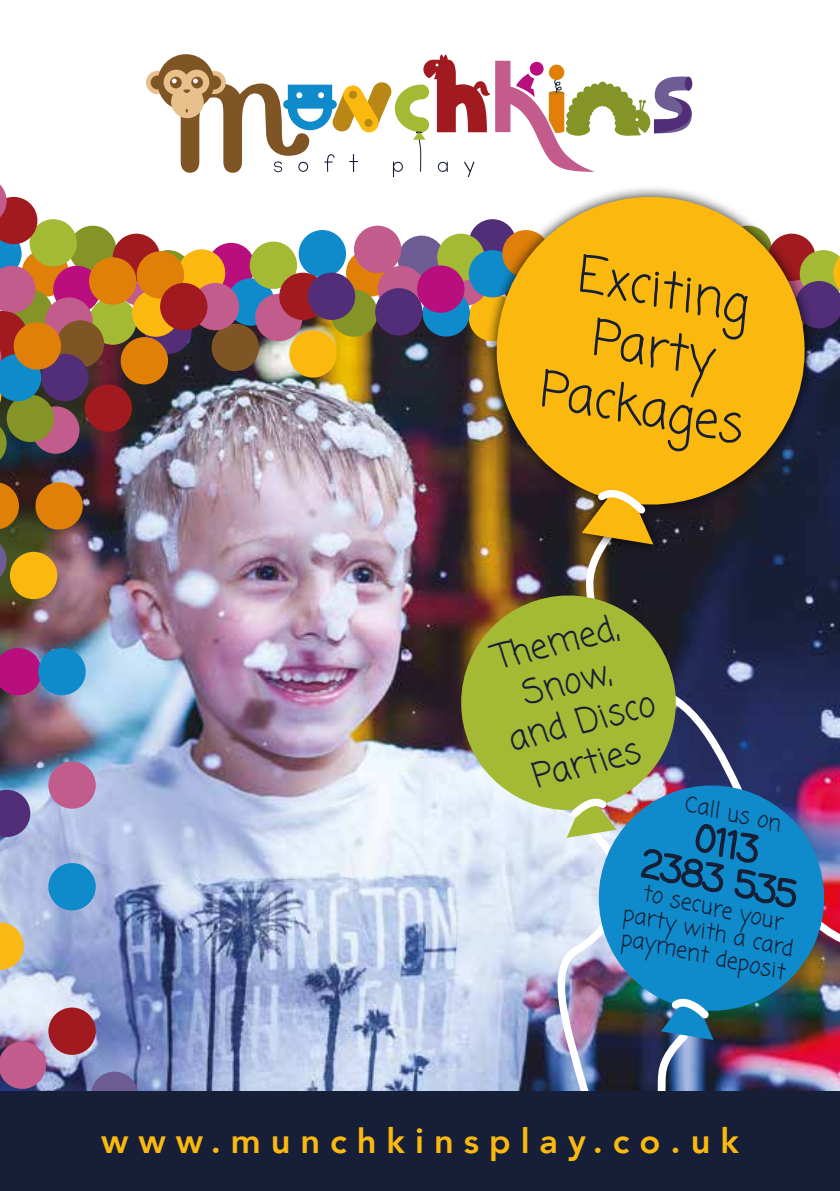
<style>
.page{position:relative;width:840px;height:1191px;background:#fff}
.page>*{position:absolute;margin:0;border:0;box-sizing:border-box;transform-origin:0 0}
.t1{font:50px/59.8px "Coming Soon";color:#171f37;text-align:center}
.t2{font:34.6px/41.4px "Coming Soon";color:#171f37;text-align:center}
.t3{font:800 34.4px "Avenir";letter-spacing:.29em;color:#fbb910}
.t4{font:22px/24px "Coming Soon";color:#171f37;text-align:center}
</style>
<div class="page">
<img style="left:0;top:315px;width:839px;height:776px">
<div style="left:69px;top:226px;width:47px;height:47px;background:#859426;border-radius:50%"></div>
<div style="left:53px;top:266px;width:47px;height:47px;background:#b90e7d;border-radius:50%"></div>
<div style="left:89px;top:297px;width:47px;height:48px;background:#a4ba35;border-radius:50%"></div>
<div style="left:113px;top:234px;width:47px;height:47px;background:#a11a1f;border-radius:50%"></div>
<div style="left:207px;top:243px;width:48px;height:47px;background:#b90e7d;border-radius:50%"></div>
<div style="left:227px;top:278px;width:47px;height:48px;background:#0f8bcc;border-radius:50%"></div>
<div style="left:211px;top:324px;width:48px;height:47px;background:#805526;border-radius:50%"></div>
<div style="left:89px;top:257px;width:47px;height:48px;background:#e08009;border-radius:50%"></div>
<div style="left:192px;top:283px;width:47px;height:47px;background:#c25c8d;border-radius:50%"></div>
<div style="left:255px;top:294px;width:47px;height:47px;background:#c25c8d;border-radius:50%"></div>
<div style="left:45px;top:297px;width:48px;height:48px;background:#c25c8d;border-radius:50%"></div>
<div style="left:30px;top:219px;width:47px;height:47px;background:#a4ba35;border-radius:50%"></div>
<svg style="left:468px;top:294px;width:47px;height:47px"></svg>
<div style="left:249px;top:242px;width:48px;height:47px;background:#a4ba35;border-radius:50%"></div>
<div style="left:298px;top:230px;width:48px;height:47px;background:#0f8bcc;border-radius:50%"></div>
<div style="left:346px;top:249px;width:47px;height:48px;background:#e08009;border-radius:50%"></div>
<div style="left:397px;top:236px;width:48px;height:47px;background:#6e5c95;border-radius:50%"></div>
<div style="left:440px;top:258px;width:48px;height:48px;background:#c25c8d;border-radius:50%"></div>
<div style="left:279px;top:273px;width:47px;height:47px;background:#a11a1f;border-radius:50%"></div>
<div style="left:330px;top:289px;width:47px;height:48px;background:#859426;border-radius:50%"></div>
<div style="left:308px;top:273px;width:47px;height:47px;background:#522e78;border-radius:50%"></div>
<div style="left:144px;top:307px;width:48px;height:47px;background:#522e78;border-radius:50%"></div>
<svg style="left:468px;top:219px;width:48px;height:47px"></svg>
<div style="left:377px;top:266px;width:48px;height:47px;background:#c25c8d;border-radius:50%"></div>
<div style="left:422px;top:289px;width:47px;height:47px;background:#0f8bcc;border-radius:50%"></div>
<div style="left:437px;top:234px;width:47px;height:47px;background:#a4ba35;border-radius:50%"></div>
<div style="left:354px;top:226px;width:47px;height:47px;background:#c25c8d;border-radius:50%"></div>
<div style="left:417px;top:265px;width:47px;height:48px;background:#b90e7d;border-radius:50%"></div>
<div style="left:375px;top:288px;width:47px;height:47px;background:#522e78;border-radius:50%"></div>
<div style="left:468px;top:250px;width:48px;height:47px;background:#0f8bcc;border-radius:50%"></div>
<div style="left:48px;top:1007px;width:48px;height:47px;background:#a11a1f;border-radius:50%"></div>
<div style="left:32px;top:406px;width:47px;height:48px;background:#c25c8d;border-radius:50%"></div>
<div style="left:10px;top:552px;width:47px;height:47px;background:#fbb910;border-radius:50%"></div>
<div style="left:289px;top:330px;width:47px;height:47px;background:#fbb910;border-radius:50%"></div>
<svg style="left:0;top:1041px;width:46px;height:48px;background:#b15f90"></svg>
<svg style="left:822px;top:250px;width:17px;height:78px"></svg>
<svg style="left:0;top:537px;width:7px;height:47px"></svg>
<div style="left:91px;top:1071px;width:47px;height:48px;background:#6e5c95;border-radius:50%"></div>
<svg style="left:0;top:922px;width:24px;height:47px"></svg>
<div style="left:48px;top:863px;width:48px;height:47px;background:#0f8bcc;border-radius:50%"></div>
<div style="left:48px;top:761px;width:48px;height:47px;background:#c25c8d;border-radius:50%"></div>
<svg style="left:0;top:648px;width:42px;height:47px;background:#ad1d7e"></svg>
<svg style="left:0;top:789px;width:30px;height:48px"></svg>
<div style="left:38px;top:648px;width:48px;height:47px;background:#0f8bcc;border-radius:50%"></div>
<svg style="left:0;top:482px;width:19px;height:47px"></svg>
<div style="left:57px;top:320px;width:47px;height:48px;background:#805526;border-radius:50%"></div>
<div style="left:85px;top:384px;width:47px;height:48px;background:#a11a1f;border-radius:50%"></div>
<div style="left:41px;top:354px;width:48px;height:47px;background:#522e78;border-radius:50%"></div>
<div style="left:121px;top:337px;width:47px;height:47px;background:#e08009;border-radius:50%"></div>
<svg style="left:0;top:184px;width:64px;height:283px"></svg>
<svg style="left:129px;top:248px;width:98px;height:91px"></svg>
<div style="left:160px;top:283px;width:47px;height:47px;background:#a11a1f;border-radius:50%"></div>
<svg style="left:34px;top:480px;width:50px;height:51px;background:#b36d1d"></svg>
<div style="left:146px;top:71px;width:23px;height:23px;background:#e8c08c;border-radius:50%"></div>
<div style="left:150px;top:76px;width:14px;height:13px;background:#805526;border-radius:50%"></div>
<svg style="left:157px;top:54px;width:57px;height:57px"></svg>
<svg style="left:163px;top:54px;width:529px;height:123px"></svg>
<svg style="left:589px;top:521px;width:250px;height:434px;background:#2a2d51"></svg>
<div style="left:484px;top:185px;width:332px;height:370px;background:#000;opacity:.8"></div>
<svg style="left:478px;top:185px;width:344px;height:359px;background:#c79a31"></svg>
<svg style="left:591px;top:485px;width:57px;height:32px"></svg>
<img style="left:504px;top:838px;width:148px;height:253px">
<svg style="left:448px;top:583px;width:240px;height:255px;background:#949f4c"></svg>
<svg style="left:567px;top:796px;width:18px;height:25px"></svg>
<img style="left:585px;top:772px;width:251px;height:268px">
<img style="left:652px;top:996px;width:187px;height:95px">
<div style="left:0;top:1091px;width:839px;height:100px;background:#171f38"></div>
<svg style="left:639px;top:821px;width:158px;height:97px;background:#1077b1"></svg>
<h1 class="t1" style="left:565px;top:245px;width:209px;rotate:10deg">Exciting<br>Party<br>Packages</h1>
<h2 class="t2" style="left:484px;top:641px;width:151px;rotate:-14deg">Themed,<br>Snow, and Disco<br>Parties</h2>
<p class="t4" style="left:687px;top:793px;width:99px;rotate:12deg">Call us on</p>
<p class="t4" style="left:630px;top:879px;width:175px;rotate:12deg">to secure your party with a card payment deposit</p>
<h3 class="t3" style="left:101px;top:1114px;width:639px">www.munchkinsplay.co.uk</h3>
</div>
